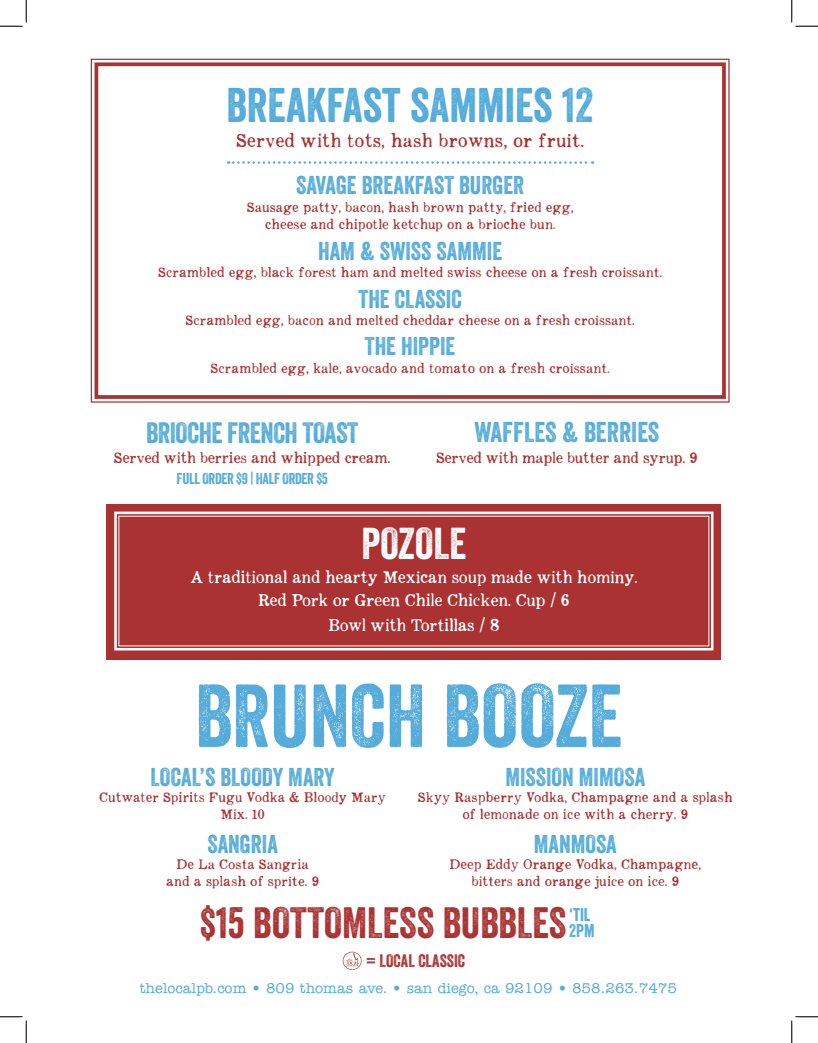
<style>
.page{position:relative;width:818px;height:1043px;background:#fff}
.page>*{position:absolute;margin:0;border:0;box-sizing:border-box;transform-origin:0 0}
.t1{font:86.25px "Veneer";color:#55acda}
.t2{font:47.12px "Veneer";color:#55acda}
.t3{font:43.25px "Veneer";color:#fff}
.t4{font:42.5px "Veneer";color:#ab3232}
.t5{font:28.5px "Veneer";letter-spacing:-.02em;color:#55acda}
.t6{font:27.75px "Veneer";color:#55acda}
.t7{font:25px "Veneer";color:#55acda}
.t8{font:900 18.88px "Appareo";color:#ab3232}
.t9{font:17.88px "Veneer";color:#55acda}
.t10{font:17.5px "Veneer";color:#ab3232}
.t11{font:900 17px "Appareo";letter-spacing:-.02em;color:#fff}
.t12{font:900 15.25px "Appareo";letter-spacing:-.02em;color:#ab3232}
.t13{font:15.25px "Veneer";letter-spacing:-.02em;color:#55acda}
.t14{font:500 14.38px "American Typewriter Std";color:#55acda}
.t15{font:900 13.75px/16.5px "Appareo";color:#ab3232;text-align:center}
</style>
<div class="page">
<div style="left:106px;top:504px;width:615px;height:156px;background:#ab3232"></div>
<svg style="left:342px;top:951px;width:19px;height:19px"></svg>
<svg style="left:113px;top:510px;width:601px;height:141px;background:#b03e3e"></svg>
<svg style="left:90px;top:58px;width:640px;height:345px"></svg>
<div style="left:94px;top:62px;width:631px;height:337px;border:4px solid #ab3232"></div>
<svg style="left:228px;top:161px;width:365px;height:3px"></svg>
<svg style="left:0;top:0;width:27px;height:27px"></svg>
<svg style="left:0;top:1016px;width:27px;height:26px"></svg>
<svg style="left:791px;top:0;width:27px;height:27px"></svg>
<svg style="left:791px;top:1016px;width:27px;height:26px"></svg>
<p class="t2" style="left:226px;top:76px;width:369px">BREAKFAST SAMMIES 12</p>
<p class="t8" style="left:236px;top:128px;width:350px">Served with tots, hash browns, or fruit.</p>
<p class="t7" style="left:296px;top:170px;width:229px">SAVAGE BREAKFAST BURGER</p>
<p class="t15" style="left:247px;top:199px;width:328px">Sausage patty, bacon, hash brown patty, fried egg,</p>
<p class="t15" style="left:265px;top:216px;width:292px">cheese and chipotle ketchup on a brioche bun.</p>
<p class="t7" style="left:318px;top:235px;width:186px">HAM &amp; SWISS SAMMIE</p>
<p class="t15" style="left:158px;top:264px;width:505px">Scrambled egg, black forest ham and melted swiss cheese on a fresh croissant.</p>
<p class="t7" style="left:358px;top:283px;width:105px">THE CLASSIC</p>
<p class="t15" style="left:185px;top:312px;width:451px">Scrambled egg, bacon and melted cheddar cheese on a fresh croissant.</p>
<p class="t7" style="left:365px;top:331px;width:92px">THE HIPPIE</p>
<p class="t15" style="left:210px;top:360px;width:400px">Scrambled egg, kale, avocado and tomato on a fresh croissant.</p>
<p class="t5" style="left:146px;top:415px;width:214px">BRIOCHE FRENCH TOAST</p>
<p class="t12" style="left:114px;top:448px;width:278px">Served with berries and whipped cream.</p>
<p class="t13" style="left:176px;top:469px;width:153px">FULL ORDER $9 | HALF ORDER $5</p>
<p class="t6" style="left:474px;top:415px;width:186px">WAFFLES &amp; BERRIES</p>
<p class="t12" style="left:436px;top:447px;width:263px">Served with maple butter and syrup. 9</p>
<p class="t3" style="left:361px;top:517px;width:107px">POZOLE</p>
<p class="t11" style="left:190px;top:565px;width:449px">A traditional and hearty Mexican soup made with hominy.</p>
<p class="t11" style="left:258px;top:589px;width:313px">Red Pork or Green Chile Chicken. Cup / 6</p>
<p class="t11" style="left:328px;top:613px;width:173px">Bowl with Tortillas / 8</p>
<p class="t1" style="left:195px;top:663px;width:428px">BRUNCH BOOZE</p>
<p class="t7" style="left:150px;top:761px;width:186px">LOCAL’S BLOODY MARY</p>
<p class="t15" style="left:99px;top:789px;width:288px">Cutwater Spirits Fugu Vodka &amp; Bloody Mary<br>Mix. 10</p>
<p class="t7" style="left:207px;top:828px;width:72px">SANGRIA</p>
<p class="t15" style="left:176px;top:856px;width:134px">De La Costa Sangria</p>
<p class="t15" style="left:166px;top:872px;width:154px">and a splash of sprite. 9</p>
<p class="t7" style="left:505px;top:761px;width:141px">MISSION MIMOSA</p>
<p class="t15" style="left:418px;top:789px;width:316px">Skyy Raspberry Vodka, Champagne and a splash of lemonade on ice with a cherry. 9</p>
<p class="t7" style="left:533px;top:828px;width:85px">MANMOSA</p>
<p class="t15" style="left:449px;top:856px;width:253px">Deep Eddy Orange Vodka, Champagne,</p>
<p class="t15" style="left:471px;top:872px;width:209px">bitters and orange juice on ice. 9</p>
<p class="t4" style="left:200px;top:897px;width:368px">$15 BOTTOMLESS BUBBLES</p>
<p class="t9" style="left:569px;top:904px;width:23px">‘TIL</p>
<p class="t9" style="left:569px;top:919px;width:27px">2PM</p>
<p class="t10" style="left:366px;top:950px;width:100px">= LOCAL CLASSIC</p>
<p class="t14" style="left:140px;top:980px;width:538px">thelocalpb.com • 809 thomas ave. • san diego, ca 92109 • 858.263.7475</p>
</div>
